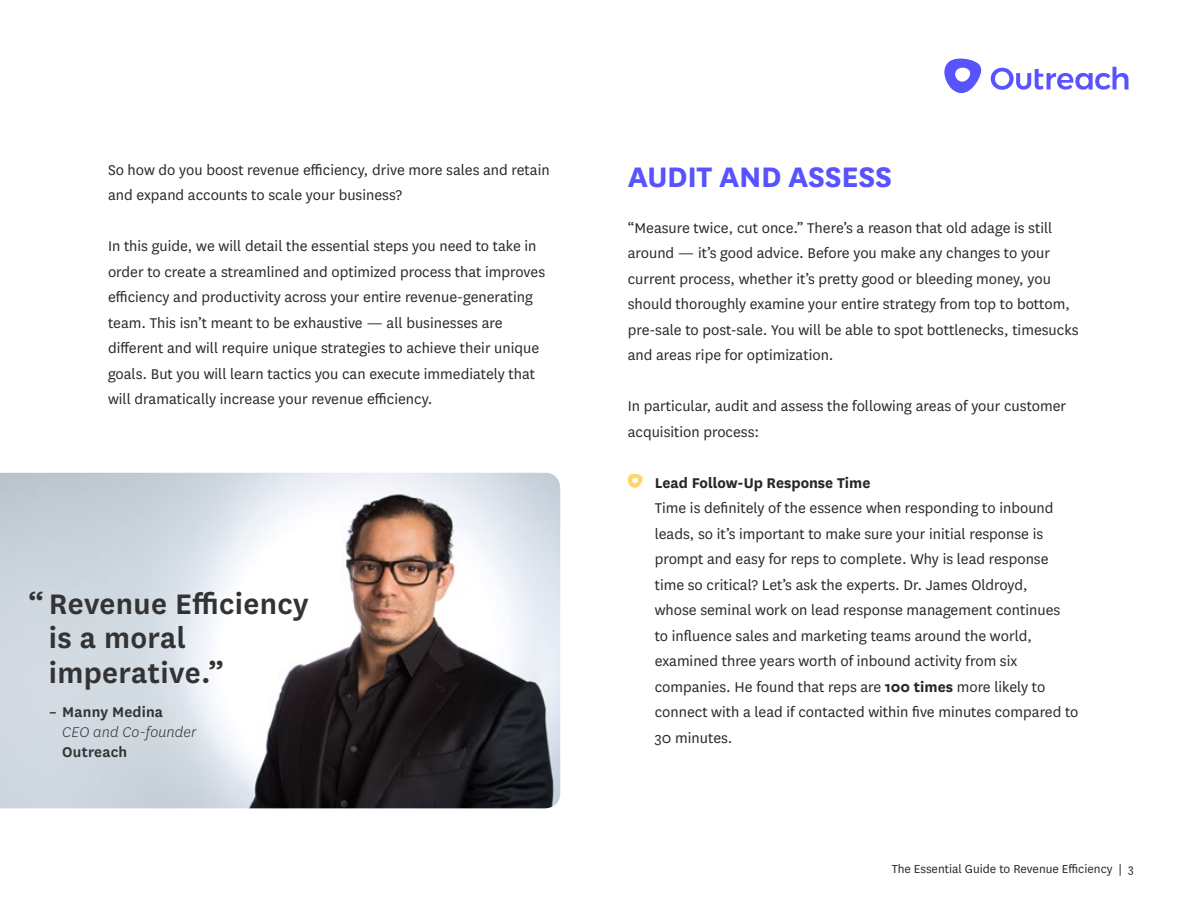
<style>
.page{position:relative;width:1188px;height:918px;background:#fff}
.page>*{position:absolute;margin:0;border:0;box-sizing:border-box;transform-origin:0 0}
.t1{font:600 33px/34.5px "National";letter-spacing:.01em;color:#333}
.t2{font:700 33px "National";letter-spacing:-.01em;color:#5952ff}
.t3{font:16.5px/25.5px "National";color:#292829}
.t4{font:700 16.5px "National";color:#292829}
.t5{font:600 16.5px "National";letter-spacing:.01em;color:#333}
.t6{font:italic 300 16.5px "National";letter-spacing:.01em;color:#333}
.t7{font:13.5px "National";color:#292829}
.s1{font-weight:700}
</style>
<div class="page">
<svg style="left:991px;top:67px;width:137px;height:23px"></svg>
<svg style="left:944px;top:59px;width:37px;height:34px"></svg>
<svg style="left:628px;top:474px;width:15px;height:14px"></svg>
<img style="left:0;top:473px;width:560px;height:335px">
<p class="t3" style="left:108px;top:156px;width:443px">So how do you boost revenue efficiency, drive more sales and retain and expand accounts to scale your business?</p>
<p class="t3" style="left:108px;top:233px;width:439px">In this guide, we will detail the essential steps you need to take in order to create a streamlined and optimized process that improves efficiency and productivity across your entire revenue-generating team. This isn’t meant to be exhaustive — all businesses are different and will require unique strategies to achieve their unique goals. But you will learn tactics you can execute immediately that will dramatically increase your revenue efficiency.</p>
<h1 class="t1" style="left:49px;top:585px;width:261px;text-indent:-20px">“ Revenue Efficiency is a moral imperative.”</h1>
<p class="t5" style="left:49px;top:700px;width:116px">– Manny Medina</p>
<p class="t6" style="left:62px;top:722px;width:135px">CEO and Co-founder</p>
<p class="t5" style="left:62px;top:741px;width:66px">Outreach</p>
<h1 class="t2" style="left:628px;top:154px;width:266px">AUDIT AND ASSESS</h1>
<p class="t3" style="left:628px;top:214px;width:452px">“Measure twice, cut once.” There’s a reason that old adage is still around — it’s good advice. Before you make any changes to your current process, whether it’s pretty good or bleeding money, you should thoroughly examine your entire strategy from top to bottom, pre-sale to post-sale. You will be able to spot bottlenecks, timesucks and areas ripe for optimization.</p>
<p class="t3" style="left:628px;top:393px;width:440px">In particular, audit and assess the following areas of your customer acquisition process:</p>
<p class="t4" style="left:655px;top:471px;width:217px">Lead Follow-Up Response Time</p>
<p class="t3" style="left:655px;top:495px;width:425px">Time is definitely of the essence when responding to inbound leads, so it’s important to make sure your initial response is prompt and easy for reps to complete. Why is lead response time so critical? Let’s ask the experts. Dr. James Oldroyd,<br>whose seminal work on lead response management continues<br>to influence sales and marketing teams around the world, examined three years worth of inbound activity from six companies. He found that reps are <span class="s1">100 times</span> more likely to connect with a lead if contacted within five minutes compared to 30 minutes.</p>
<p class="t7" style="left:892px;top:860px;width:244px">The Essential Guide to Revenue Efficiency | 3</p>
</div>
